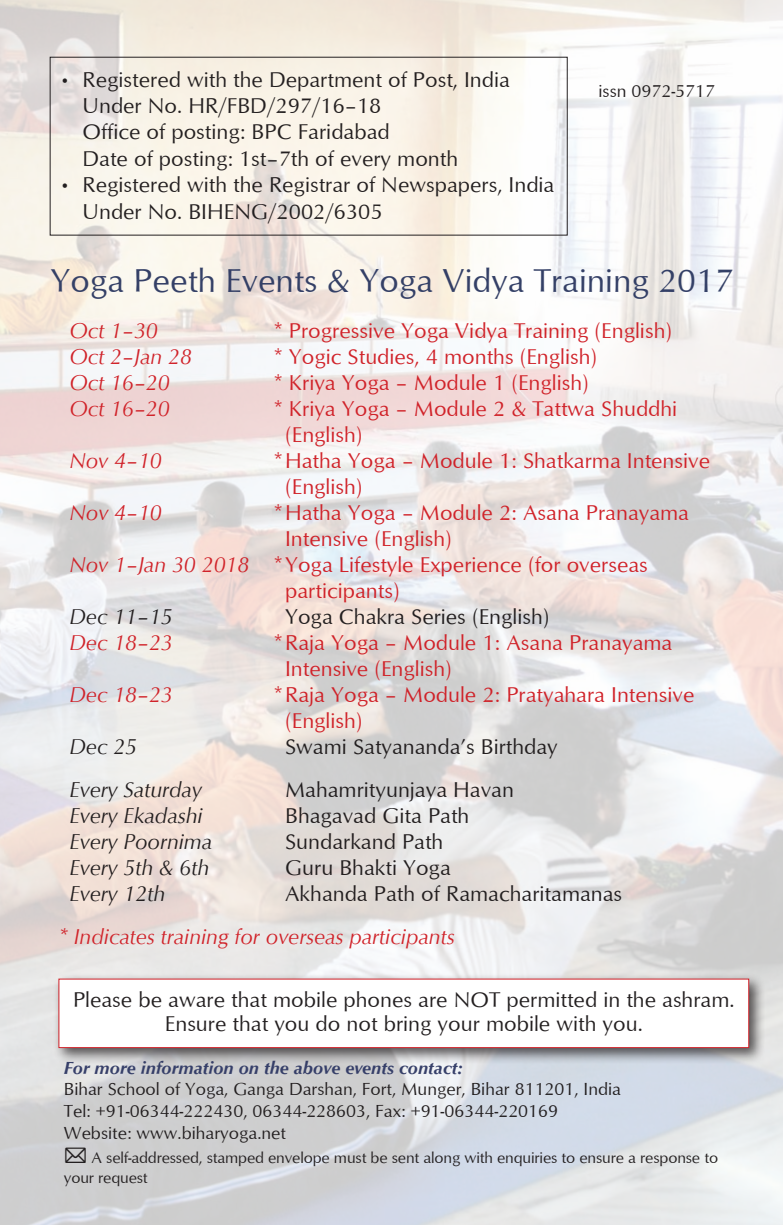
<style>
.page{position:relative;width:783px;height:1225px;background:#fff}
.page>*{position:absolute;margin:0;border:0;box-sizing:border-box;transform-origin:0 0}
.t1{font:34px "Optimum";color:#344067}
.t2{font:22px/26.4px "Optimum";color:#231f20}
.t3{font:22px/26px "Optimum";color:#d1232a}
.t4{font:italic 22px "Optimum";color:#d1232a}
.t5{font:italic 22px "Optimum";color:#231f20}
.t6{font:18px/21.6px "Optimum";color:#231f20}
.t7{font:italic 700 18px "Optimum";color:#37406a}
.t8{font:16px/19.2px "Optimum";letter-spacing:-.01em;color:#231f20}
.s1{font-style:italic}
.s2{font-family:"Mini Pics Classic";font-size:24px}
</style>
<div class="page">
<img style="left:0;top:0;width:782px;height:1225px">
<div style="left:53px;top:973px;width:712px;height:91px;background:#231f20;opacity:.75"></div>
<div style="left:59px;top:979px;width:689px;height:68px;background:#fff"></div>
<div style="left:58px;top:978px;width:691px;height:70px;border:1px solid #d1232a"></div>
<p class="t2" style="left:82px;top:68px;width:429px;text-indent:-24px">• Registered with the Department of Post, India Under No. HR/FBD/297/16–18<br>Office of posting: BPC Faridabad<br>Date of posting: 1st–7th of every month</p>
<p class="t2" style="left:82px;top:174px;width:473px;text-indent:-24px">• Registered with the Registrar of Newspapers, India<br>Under No. BIHENG/2002/6305</p>
<p class="t6" style="left:598px;top:81px;width:118px">issn 0972-5717</p>
<h1 class="t1" style="left:50px;top:267px;width:684px">Yoga Peeth Events &amp; Yoga Vidya Training 2017</h1>
<p class="t4" style="left:69px;top:321px;width:90px">Oct 1–30</p>
<p class="t3" style="left:274px;top:319px;width:399px">* Progressive Yoga Vidya Training (English)</p>
<p class="t4" style="left:69px;top:347px;width:124px">Oct 2–Jan 28</p>
<p class="t3" style="left:274px;top:345px;width:325px">* Yogic Studies, 4 months (English)</p>
<p class="t4" style="left:69px;top:373px;width:102px">Oct 16–20</p>
<p class="t3" style="left:274px;top:371px;width:316px">* Kriya Yoga – Module 1 (English)</p>
<p class="t4" style="left:69px;top:399px;width:102px">Oct 16–20</p>
<p class="t3" style="left:285px;top:397px;width:393px;text-indent:-11px">* Kriya Yoga – Module 2 &amp; Tattwa Shuddhi (English)</p>
<p class="t4" style="left:69px;top:451px;width:94px">Nov 4–10</p>
<p class="t3" style="left:285px;top:449px;width:426px;text-indent:-11px">*Hatha Yoga – Module 1: Shatkarma Intensive (English)</p>
<p class="t4" style="left:69px;top:503px;width:94px">Nov 4–10</p>
<p class="t3" style="left:274px;top:501px;width:417px">*Hatha Yoga – Module 2: Asana Pranayama</p>
<p class="t3" style="left:285px;top:527px;width:168px">Intensive (English)</p>
<p class="t3" style="left:69px;top:553px;width:579px"><span class="s1">Nov 1–Jan 30 2018</span> *Yoga Lifestyle Experience (for overseas</p>
<p class="t3" style="left:285px;top:579px;width:116px">participants)</p>
<p class="t5" style="left:69px;top:607px;width:105px">Dec 11–15</p>
<p class="t2" style="left:285px;top:605px;width:266px">Yoga Chakra Series (English)</p>
<p class="t4" style="left:69px;top:633px;width:105px">Dec 18–23</p>
<p class="t3" style="left:285px;top:631px;width:388px;text-indent:-11px">*Raja Yoga – Module 1: Asana Pranayama<br>Intensive (English)</p>
<p class="t4" style="left:69px;top:685px;width:105px">Dec 18–23</p>
<p class="t3" style="left:285px;top:683px;width:410px;text-indent:-11px">*Raja Yoga – Module 2: Pratyahara Intensive (English)</p>
<p class="t5" style="left:69px;top:737px;width:69px">Dec 25</p>
<p class="t2" style="left:285px;top:735px;width:274px">Swami Satyananda’s Birthday</p>
<p class="t5" style="left:69px;top:780px;width:134px">Every Saturday</p>
<p class="t2" style="left:285px;top:778px;width:230px">Mahamrityunjaya Havan</p>
<p class="t5" style="left:69px;top:806px;width:135px">Every Ekadashi</p>
<p class="t2" style="left:285px;top:804px;width:186px">Bhagavad Gita Path</p>
<p class="t5" style="left:69px;top:832px;width:144px">Every Poornima</p>
<p class="t2" style="left:285px;top:830px;width:160px">Sundarkand Path</p>
<p class="t5" style="left:69px;top:858px;width:141px">Every 5th &amp; 6th</p>
<p class="t2" style="left:285px;top:856px;width:167px">Guru Bhakti Yoga</p>
<p class="t5" style="left:69px;top:884px;width:97px">Every 12th</p>
<p class="t2" style="left:285px;top:882px;width:338px">Akhanda Path of Ramacharitamanas</p>
<p class="t4" style="left:58px;top:927px;width:398px">* Indicates training for overseas participants</p>
<p class="t2" style="left:73px;top:989px;width:663px;line-height:24px;text-align:center">Please be aware that mobile phones are NOT permitted in the ashram.<br>Ensure that you do not bring your mobile with you.</p>
<p class="t7" style="left:64px;top:1060px;width:400px">For more information on the above events contact:</p>
<p class="t6" style="left:64px;top:1080px;width:558px">Bihar School of Yoga, Ganga Darshan, Fort, Munger, Bihar 811201, India<br>Tel: +91-06344-222430, 06344-228603, Fax: +91-06344-220169<br>Website: www.biharyoga.net</p>
<p class="t8" style="left:64px;top:1149px;width:655px"><span class="s2">-</span> A self-addressed, stamped envelope must be sent along with enquiries to ensure a response to your request</p>
</div>
